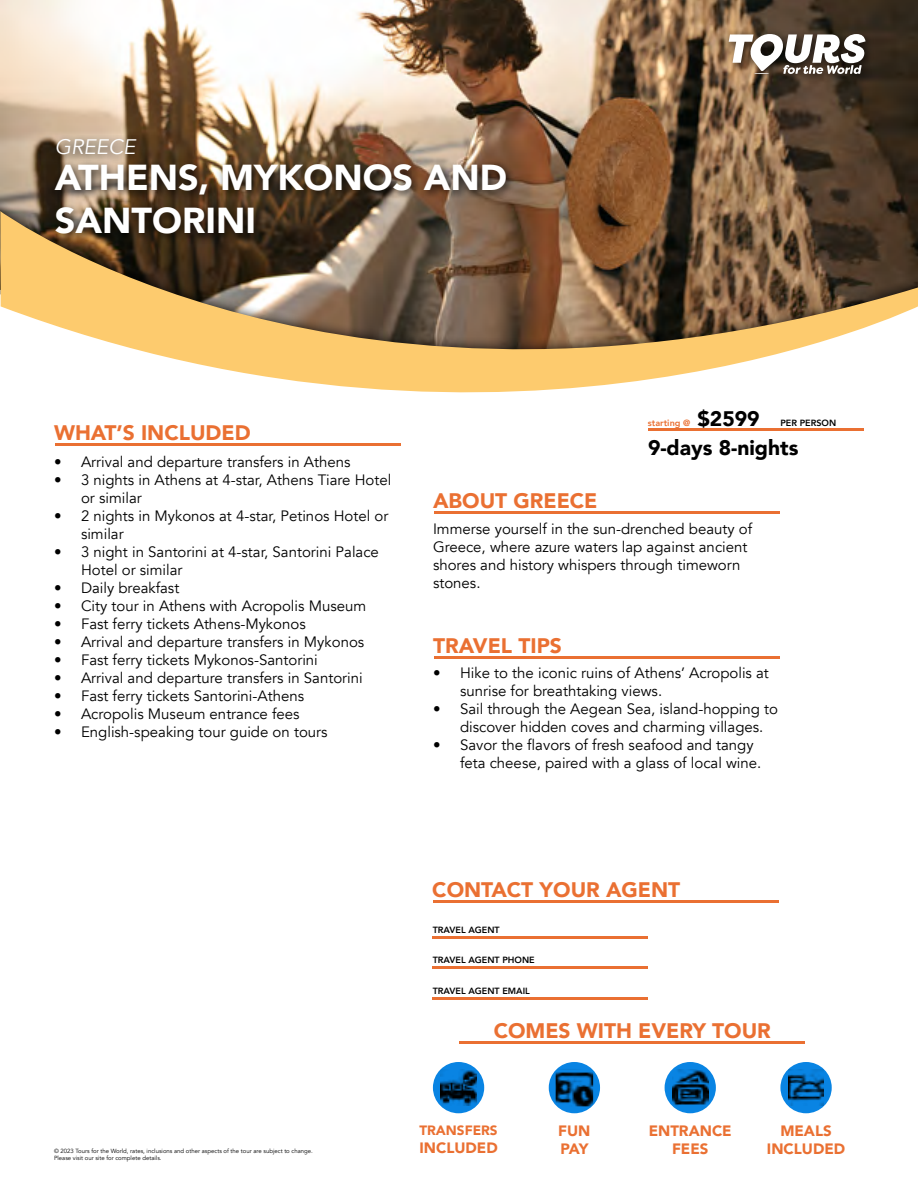
<style>
.page{position:relative;width:918px;height:1188px;background:#fff}
.page>*{position:absolute;margin:0;border:0;box-sizing:border-box;transform-origin:0 0}
.t1{font:900 36px/43.2px "Avenir";color:#fff}
.t2{font:900 21px "Avenir";color:#ea7032}
.t3{font:900 21px/29.5px "Avenir";color:#000;text-align:center}
.t4{font:italic 21px "Avenir";color:#fff}
.t5{font:15px/18px "Avenir";color:#000}
.t6{font:900 15px/18px "Avenir";color:#ea7032}
.t7{font:900 13.5px "Avenir";color:#ea7032}
.t8{font:800 9px "Avenir";color:#000}
.t9{font:800 9px "Avenir";color:#ea7032}
.t10{font:6px/7.2px "Avenir";color:#000}
</style>
<div class="page">
<img style="left:0;top:0;width:918px;height:199px">
<svg style="left:0;top:199px;width:918px;height:12px;background:#78593e"></svg>
<svg style="left:0;top:211px;width:918px;height:220px"></svg>
<div style="left:723px;top:28px;width:151px;height:56px;background:#000;opacity:.75"></div>
<svg style="left:729px;top:34px;width:137px;height:40px"></svg>
<div style="left:50px;top:135px;width:96px;height:30px;background:#000;opacity:.75"></div>
<hr style="left:55px;top:443px;width:346px;height:3px;background:#ea7032">
<hr style="left:434px;top:511px;width:346px;height:3px;background:#ea7032">
<hr style="left:434px;top:656px;width:346px;height:3px;background:#ea7032">
<hr style="left:648px;top:429px;width:215px;height:2px;background:#ea7032">
<hr style="left:433px;top:936px;width:215px;height:3px;background:#ea7032">
<hr style="left:433px;top:966px;width:215px;height:3px;background:#ea7032">
<hr style="left:433px;top:997px;width:215px;height:3px;background:#ea7032">
<hr style="left:459px;top:1041px;width:346px;height:3px;background:#ea7032">
<hr style="left:433px;top:900px;width:346px;height:2px;background:#ea7032">
<div style="left:433px;top:1062px;width:51px;height:51px;background:#0984e3;border-radius:50%"></div>
<img style="left:441px;top:1070px;width:35px;height:35px">
<svg style="left:549px;top:1062px;width:51px;height:51px"></svg>
<img style="left:556px;top:1069px;width:37px;height:37px">
<div style="left:665px;top:1062px;width:51px;height:51px;background:#0984e3;border-radius:50%"></div>
<img style="left:672px;top:1070px;width:36px;height:35px">
<div style="left:780px;top:1062px;width:52px;height:51px;background:#0984e3;border-radius:50%"></div>
<img style="left:788px;top:1070px;width:36px;height:35px">
<div style="left:48px;top:160px;width:468px;height:84px;background:#000;opacity:.75"></div>
<h2 class="t4" style="left:55px;top:134px;width:82px">GREECE</h2>
<h1 class="t1" style="left:55px;top:155px;width:454px">ATHENS, MYKONOS AND<br>SANTORINI</h1>
<h2 class="t2" style="left:54px;top:415px;width:198px">WHAT’S INCLUDED</h2>
<p class="t5" style="left:54px;top:454px;width:298px">• Arrival and departure transfers in Athens</p>
<p class="t5" style="left:81px;top:472px;width:312px;text-indent:-27px">• 3 nights in Athens at 4-star, Athens Tiare Hotel or similar</p>
<p class="t5" style="left:81px;top:508px;width:309px;text-indent:-27px">• 2 nights in Mykonos at 4-star, Petinos Hotel or similar</p>
<p class="t5" style="left:81px;top:544px;width:299px;text-indent:-27px">• 3 night in Santorini at 4-star, Santorini Palace<br>Hotel or similar</p>
<p class="t5" style="left:54px;top:580px;width:127px">• Daily breakfast</p>
<p class="t5" style="left:54px;top:598px;width:314px">• City tour in Athens with Acropolis Museum</p>
<p class="t5" style="left:54px;top:616px;width:253px">• Fast ferry tickets Athens-Mykonos</p>
<p class="t5" style="left:54px;top:634px;width:312px">• Arrival and departure transfers in Mykonos</p>
<p class="t5" style="left:54px;top:652px;width:265px">• Fast ferry tickets Mykonos-Santorini</p>
<p class="t5" style="left:54px;top:670px;width:310px">• Arrival and departure transfers in Santorini</p>
<p class="t5" style="left:54px;top:688px;width:252px">• Fast ferry tickets Santorini-Athens</p>
<p class="t5" style="left:54px;top:706px;width:247px">• Acropolis Museum entrance fees</p>
<p class="t5" style="left:54px;top:724px;width:275px">• English-speaking tour guide on tours</p>
<h2 class="t2" style="left:433px;top:483px;width:166px">ABOUT GREECE</h2>
<h2 class="t3" style="left:648px;top:403px;width:152px">$2599<br>9-days 8-nights</h2>
<p class="t8" style="left:780px;top:415px;width:57px">PER PERSON</p>
<p class="t9" style="left:648px;top:415px;width:44px">starting @</p>
<p class="t5" style="left:433px;top:520px;width:321px">Immerse yourself in the sun-drenched beauty of Greece, where azure waters lap against ancient shores and history whispers through timeworn stones.</p>
<h2 class="t2" style="left:433px;top:628px;width:130px">TRAVEL TIPS</h2>
<p class="t5" style="left:460px;top:665px;width:310px;text-indent:-27px">• Hike to the iconic ruins of Athens’ Acropolis at sunrise for breathtaking views.</p>
<p class="t5" style="left:460px;top:701px;width:320px;text-indent:-27px">• Sail through the Aegean Sea, island-hopping to discover hidden coves and charming villages.</p>
<p class="t5" style="left:460px;top:737px;width:303px;text-indent:-27px">• Savor the flavors of fresh seafood and tangy feta cheese, paired with a glass of local wine.</p>
<h2 class="t2" style="left:432px;top:872px;width:250px">CONTACT YOUR AGENT</h2>
<p class="t8" style="left:433px;top:923px;width:68px">TRAVEL AGENT</p>
<p class="t8" style="left:433px;top:953px;width:103px">TRAVEL AGENT PHONE</p>
<p class="t8" style="left:433px;top:984px;width:99px">TRAVEL AGENT EMAIL</p>
<h2 class="t2" style="left:494px;top:1013px;width:279px">COMES WITH EVERY TOUR</h2>
<p class="t7" style="left:419px;top:1119px;width:80px">TRANSFERS</p>
<p class="t6" style="left:419px;top:1138px;width:80px">INCLUDED</p>
<p class="t6" style="left:558px;top:1122px;width:34px">FUN<br>PAY</p>
<p class="t6" style="left:649px;top:1122px;width:85px;text-align:center">ENTRANCE<br>FEES</p>
<p class="t6" style="left:780px;top:1122px;width:53px">MEALS</p>
<p class="t10" style="left:54px;top:1147px;width:260px">© 2023 Tours for the World, rates, inclusions and other aspects of the tour are subject to change.<br>Please visit our site for complete details.</p>
<p class="t6" style="left:767px;top:1140px;width:80px">INCLUDED</p>
</div>
